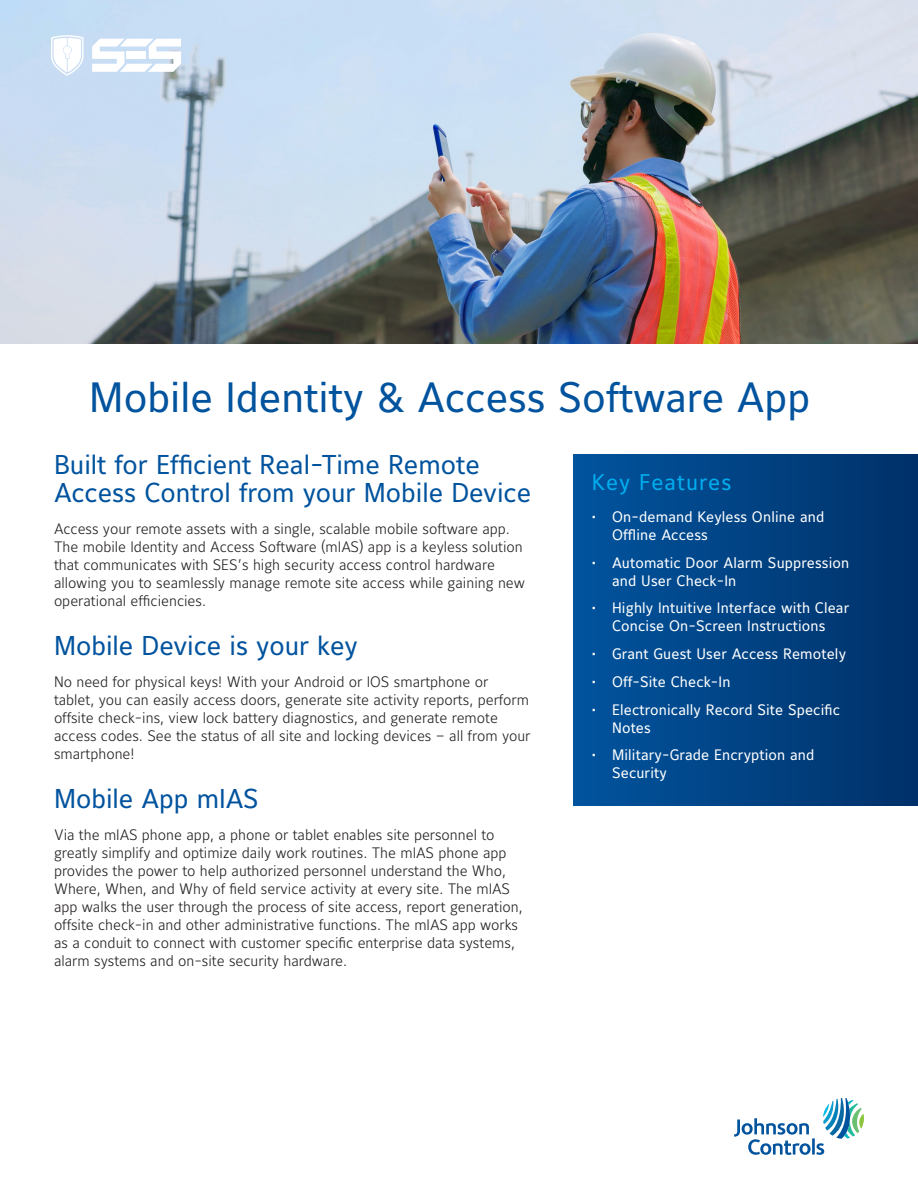
<style>
.page{position:relative;width:918px;height:1188px;background:#fff}
.page>*{position:absolute;margin:0;border:0;box-sizing:border-box;transform-origin:0 0}
.t1{font:42px "Maurea Jci Lf ML";color:#01539e}
.t2{font:27px/28.5px "Maurea Jci Lf ML";color:#01539e}
.t3{font:22.5px "Maurea Jci Lf ML";letter-spacing:.05em;color:#00aeef}
.t4{font:300 15px/18px "Maurea Jci Tf ML";color:#231f20}
.t5{font:15px/18px "Maurea Jci Lf ML";letter-spacing:.01em;color:#fff}
</style>
<div class="page">
<img style="left:0;top:0;width:918px;height:343px">
<svg style="left:92px;top:39px;width:89px;height:33px"></svg>
<div style="left:127px;top:51px;width:19px;height:8px;background:#fff"></div>
<svg style="left:51px;top:35px;width:33px;height:41px"></svg>
<svg style="left:734px;top:1098px;width:130px;height:57px"></svg>
<div style="left:574px;top:455px;width:344px;height:350px;background:linear-gradient(to right,#01549e,#013169)"></div>
<p class="t1" style="left:89px;top:372px;width:722px">Mobile Identity &amp; Access Software App</p>
<p class="t2" style="left:54px;top:450px;width:479px">Built for Efficient Real-Time Remote<br>Access Control from your Mobile Device</p>
<p class="t4" style="left:54px;top:519px;width:472px">Access your remote assets with a single, scalable mobile software app.<br>The mobile Identity and Access Software (mIAS) app is a keyless solution that communicates with SES’s high security access control hardware allowing you to seamlessly manage remote site access while gaining new operational efficiencies.</p>
<p class="t2" style="left:54px;top:632px;width:305px">Mobile Device is your key</p>
<p class="t4" style="left:54px;top:672px;width:478px">No need for physical keys! With your Android or IOS smartphone or tablet, you can easily access doors, generate site activity reports, perform offsite check-ins, view lock battery diagnostics, and generate remote access codes. See the status of all site and locking devices – all from your smartphone!</p>
<p class="t2" style="left:54px;top:785px;width:206px">Mobile App mIAS</p>
<p class="t4" style="left:54px;top:825px;width:470px">Via the mIAS phone app, a phone or tablet enables site personnel to greatly simplify and optimize daily work routines. The mIAS phone app provides the power to help authorized personnel understand the Who, Where, When, and Why of field service activity at every site. The mIAS app walks the user through the process of site access, report generation, offsite check-in and other administrative functions. The mIAS app works as a conduit to connect with customer specific enterprise data systems, alarm systems and on-site security hardware.</p>
<p class="t3" style="left:592px;top:469px;width:141px">Key Features</p>
<p class="t5" style="left:612px;top:508px;width:214px;text-indent:-20px">• On-demand Keyless Online and<br>Offline Access</p>
<p class="t5" style="left:612px;top:553px;width:239px;text-indent:-20px">• Automatic Door Alarm Suppression and User Check-In</p>
<p class="t5" style="left:592px;top:599px;width:259px;text-align:center">• Highly Intuitive Interface with Clear<br>Concise On-Screen Instructions</p>
<p class="t5" style="left:592px;top:645px;width:256px">• Grant Guest User Access Remotely</p>
<p class="t5" style="left:592px;top:673px;width:140px">• Off-Site Check-In</p>
<p class="t5" style="left:612px;top:700px;width:230px;text-indent:-20px">• Electronically Record Site Specific<br>Notes</p>
<p class="t5" style="left:612px;top:746px;width:204px;text-indent:-20px">• Military-Grade Encryption and<br>Security</p>
</div>
